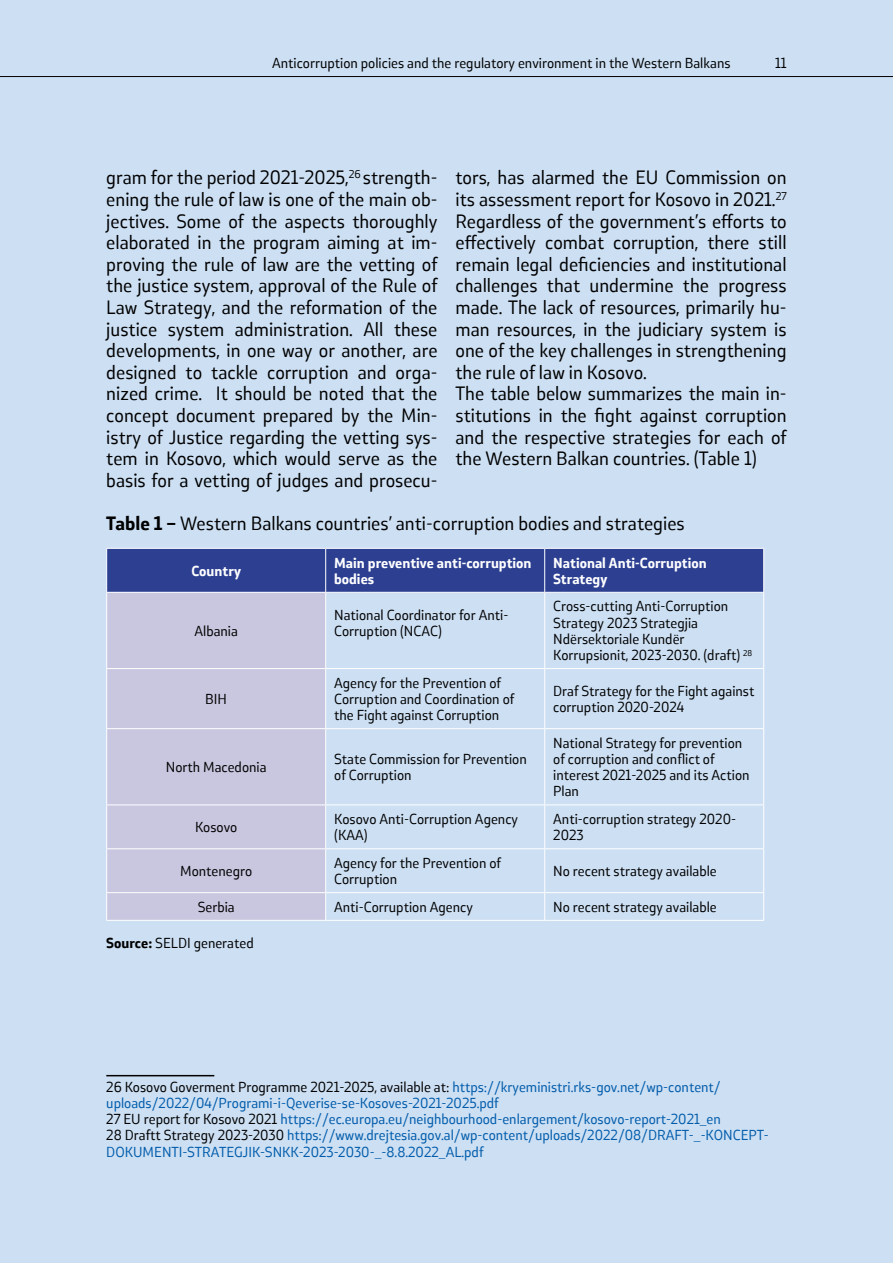
<style>
.page{position:relative;width:893px;height:1263px;background:#ccdff3}
.page>*{position:absolute;margin:0;border:0;box-sizing:border-box;transform-origin:0 0}
.t1{font:18px/21.6px "Stobi Sans Offc";color:#000;text-align:justify}
.t2{font:13.5px/16.2px "Stobi Sans Offc";color:#000}
.t3{font:13.5px/16.2px "Stobi Sans Offc";color:#005baa}
.t4{font:700 13.5px/16.2px "Stobi Sans Offc";color:#fff}
.s1{font-weight:700}
.s2{color:#000}
</style>
<div class="page">
<hr style="left:0;top:76px;width:893px;height:1px;background:#000">
<hr style="left:106px;top:1075px;width:108px;height:1px;background:#000">
<div style="left:107px;top:549px;width:656px;height:43px;background:#2c3f91"></div>
<div style="left:107px;top:593px;width:218px;height:327px;background:#c9c7e0"></div>
<hr style="left:106px;top:548px;width:220px;height:1px;background:#fff">
<hr style="left:106px;top:549px;width:1px;height:43px;background:#fff">
<hr style="left:326px;top:548px;width:219px;height:1px;background:#fff">
<hr style="left:325px;top:549px;width:1px;height:43px;background:#fff">
<hr style="left:545px;top:548px;width:219px;height:1px;background:#fff">
<hr style="left:544px;top:549px;width:1px;height:43px;background:#fff">
<hr style="left:763px;top:549px;width:1px;height:43px;background:#fff">
<hr style="left:106px;top:592px;width:220px;height:1px;background:#fff">
<hr style="left:106px;top:593px;width:1px;height:75px;background:#fff">
<hr style="left:326px;top:592px;width:219px;height:1px;background:#fff">
<hr style="left:325px;top:593px;width:1px;height:75px;background:#fff">
<hr style="left:545px;top:592px;width:219px;height:1px;background:#fff">
<hr style="left:544px;top:593px;width:1px;height:75px;background:#fff">
<hr style="left:763px;top:593px;width:1px;height:75px;background:#fff">
<hr style="left:106px;top:668px;width:220px;height:1px;background:#fff">
<hr style="left:106px;top:669px;width:1px;height:59px;background:#fff">
<hr style="left:326px;top:668px;width:219px;height:1px;background:#fff">
<hr style="left:325px;top:669px;width:1px;height:59px;background:#fff">
<hr style="left:545px;top:668px;width:219px;height:1px;background:#fff">
<hr style="left:544px;top:669px;width:1px;height:59px;background:#fff">
<hr style="left:763px;top:669px;width:1px;height:59px;background:#fff">
<hr style="left:106px;top:728px;width:220px;height:1px;background:#fff">
<hr style="left:106px;top:729px;width:1px;height:75px;background:#fff">
<hr style="left:326px;top:728px;width:219px;height:1px;background:#fff">
<hr style="left:325px;top:729px;width:1px;height:75px;background:#fff">
<hr style="left:545px;top:728px;width:219px;height:1px;background:#fff">
<hr style="left:544px;top:729px;width:1px;height:75px;background:#fff">
<hr style="left:763px;top:729px;width:1px;height:75px;background:#fff">
<hr style="left:106px;top:804px;width:220px;height:1px;background:#fff">
<hr style="left:106px;top:805px;width:1px;height:43px;background:#fff">
<hr style="left:326px;top:804px;width:219px;height:1px;background:#fff">
<hr style="left:325px;top:805px;width:1px;height:43px;background:#fff">
<hr style="left:545px;top:804px;width:219px;height:1px;background:#fff">
<hr style="left:544px;top:805px;width:1px;height:43px;background:#fff">
<hr style="left:763px;top:805px;width:1px;height:43px;background:#fff">
<hr style="left:106px;top:848px;width:220px;height:1px;background:#fff">
<hr style="left:106px;top:849px;width:1px;height:43px;background:#fff">
<hr style="left:326px;top:848px;width:219px;height:1px;background:#fff">
<hr style="left:325px;top:849px;width:1px;height:43px;background:#fff">
<hr style="left:545px;top:848px;width:219px;height:1px;background:#fff">
<hr style="left:544px;top:849px;width:1px;height:43px;background:#fff">
<hr style="left:763px;top:849px;width:1px;height:43px;background:#fff">
<hr style="left:106px;top:892px;width:220px;height:1px;background:#fff">
<svg style="left:106px;top:893px;width:1px;height:27px"></svg>
<hr style="left:326px;top:892px;width:219px;height:1px;background:#fff">
<svg style="left:325px;top:893px;width:1px;height:27px"></svg>
<hr style="left:545px;top:892px;width:219px;height:1px;background:#fff">
<svg style="left:544px;top:893px;width:1px;height:27px"></svg>
<svg style="left:763px;top:893px;width:1px;height:27px"></svg>
<hr style="left:106px;top:920px;width:220px;height:1px;background:#fff">
<hr style="left:326px;top:920px;width:219px;height:1px;background:#fff">
<hr style="left:545px;top:920px;width:219px;height:1px;background:#fff">
<p class="t2" style="left:272px;top:55px;width:460px">Anticorruption policies and the regulatory environment in the Western Balkans</p>
<p class="t2" style="left:775px;top:55px;width:13px">11</p>
<p class="t1" style="left:106px;top:167px;width:333px">gram for the period 2021-2025,<sup>26</sup> strength&shy;ening the rule of law is one of the main ob&shy;jectives. Some of the aspects thoroughly elaborated in the program aiming at im&shy;proving the rule of law are the vetting of the justice system, approval of the Rule of Law Strategy, and the reformation of the justice system administration. All these developments, in one way or another, are designed to tackle corruption and orga&shy;nized crime. It should be noted that the concept document prepared by the Min&shy;istry of Justice regarding the vetting sys&shy;tem in Kosovo, which would serve as the basis for a vetting of judges and prosecu-</p>
<p class="t1" style="left:455px;top:167px;width:333px;text-align:left">tors, has alarmed the EU Commission on its assessment report for Kosovo in 2021.<sup>27<br></sup>Regardless of the government’s efforts to effectively combat corruption, there still remain legal deficiencies and institutional challenges that undermine the progress made. The lack of resources, primarily hu&shy;man resources, in the judiciary system is one of the key challenges in strengthening the rule of law in Kosovo.<br>The table below summarizes the main in&shy;stitutions in the fight against corruption and the respective strategies for each of the Western Balkan countries. (Table 1)</p>
<p class="t1" style="left:106px;top:513px;width:580px"><span class="s1">Table 1 –</span> Western Balkans countries’ anti-corruption bodies and strategies</p>
<p class="t4" style="left:191px;top:563px;width:51px">Country</p>
<p class="t4" style="left:334px;top:554px;width:199px">Main preventive anti-corruption bodies</p>
<p class="t4" style="left:553px;top:554px;width:155px">National Anti-Corruption<br>Strategy</p>
<p class="t2" style="left:194px;top:623px;width:45px">Albania</p>
<p class="t2" style="left:334px;top:606px;width:176px">National Coordinator for Anti-<br>Corruption (NCAC)</p>
<p class="t2" style="left:553px;top:598px;width:200px">Cross-cutting Anti-Corruption<br>Strategy 2023 Strategjia<br>Ndërsektoriale Kundër<br>Korrupsionit, 2023-2030. (draft) <sup>28</sup></p>
<p class="t2" style="left:205px;top:691px;width:23px">BIH</p>
<p class="t2" style="left:334px;top:675px;width:182px">Agency for the Prevention of<br>Corruption and Coordination of the Fight against Corruption</p>
<p class="t2" style="left:553px;top:683px;width:203px">Draf Strategy for the Fight against corruption 2020-2024</p>
<p class="t2" style="left:166px;top:759px;width:102px">North Macedonia</p>
<p class="t2" style="left:334px;top:751px;width:194px">State Commission for Prevention of Corruption</p>
<p class="t2" style="left:553px;top:735px;width:198px">National Strategy for prevention of corruption and conflict of interest 2021-2025 and its Action<br>Plan</p>
<p class="t2" style="left:195px;top:819px;width:44px">Kosovo</p>
<p class="t2" style="left:334px;top:811px;width:185px">Kosovo Anti-Corruption Agency (KAA)</p>
<p class="t2" style="left:553px;top:811px;width:184px">Anti-corruption strategy 2020-<br>2023</p>
<p class="t2" style="left:180px;top:863px;width:74px">Montenegro</p>
<p class="t2" style="left:334px;top:855px;width:168px">Agency for the Prevention of<br>Corruption</p>
<p class="t2" style="left:553px;top:863px;width:165px">No recent strategy available</p>
<p class="t2" style="left:198px;top:899px;width:39px">Serbia</p>
<p class="t2" style="left:334px;top:899px;width:140px">Anti-Corruption Agency</p>
<p class="t2" style="left:553px;top:899px;width:165px">No recent strategy available</p>
<p class="t2" style="left:106px;top:935px;width:149px"><span class="s1">Source:</span> SELDI generated</p>
<p class="t3" style="left:106px;top:1079px;width:664px"><span class="s2">26 Kosovo Goverment Programme 2021-2025, available at:</span> https://kryeministri.rks-gov.net/wp-content/ uploads/2022/04/Programi-i-Qeverise-se-Kosoves-2021-2025.pdf<br><span class="s2">27 EU report for Kosovo 2021</span> https://ec.europa.eu/neighbourhood-enlargement/kosovo-report-2021_en<br><span class="s2">28 Draftt Strategy 2023-2030</span> https://www.drejtesia.gov.al/wp-content/uploads/2022/08/DRAFT-_-KONCEPT-DOKUMENTI-STRATEGJIK-SNKK-2023-2030-_-8.8.2022_AL.pdf</p>
</div>
